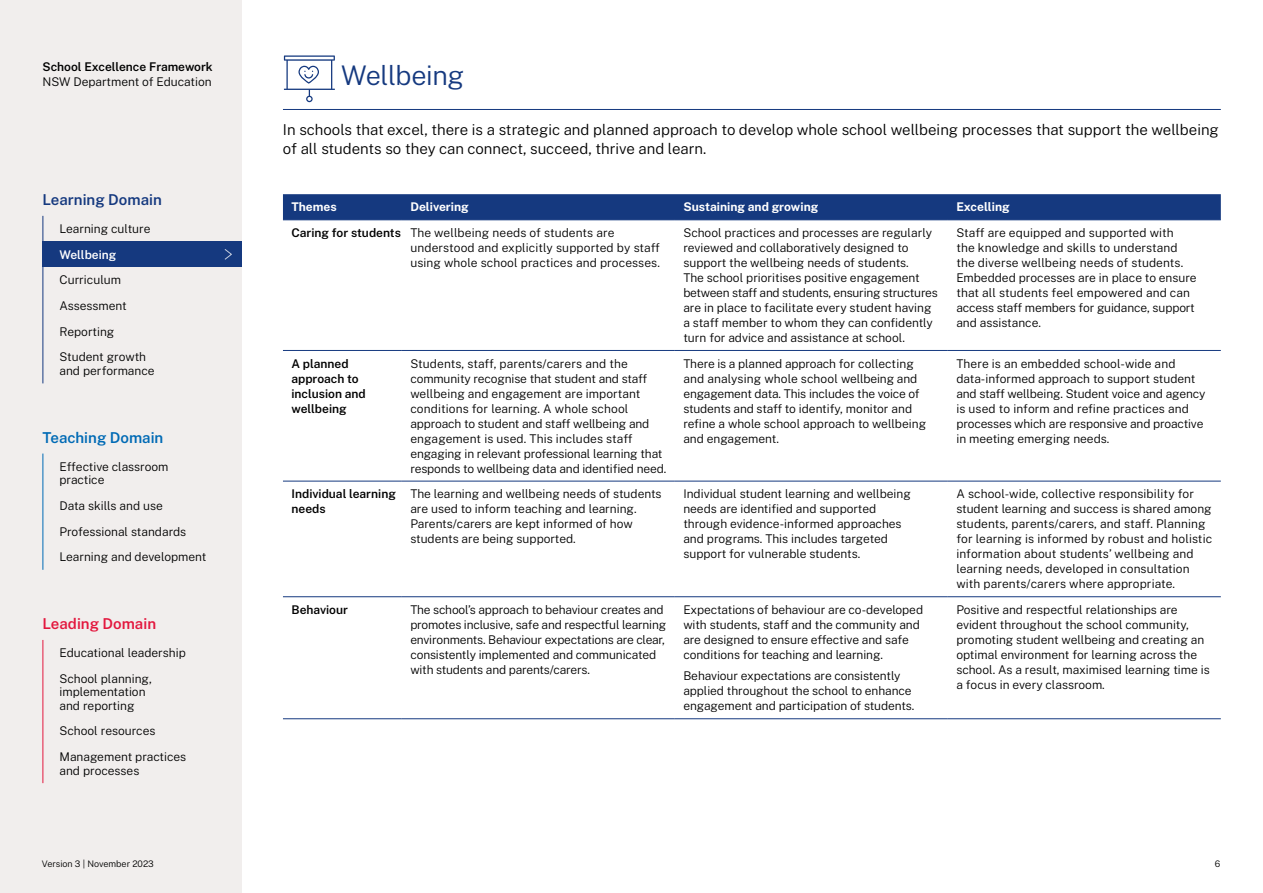
<style>
.page{position:relative;width:1263px;height:893px;background:#fff}
.page>*{position:absolute;margin:0;border:0;box-sizing:border-box;transform-origin:0 0}
.t1{font:300 27px "Public Sans";letter-spacing:-.015em;color:#15397f}
.t2{font:300 15px/18.3px "Public Sans";color:#000}
.t3{font:600 15px "Public Sans";color:#15397f}
.t4{font:600 15px "Public Sans";color:#006ab5}
.t5{font:600 15px "Public Sans";color:#e3173e}
.t6{font:300 12px/15px "Public Sans";color:#000}
.t7{font:600 12px/15px "Public Sans";color:#000}
.t8{font:700 12px "Public Sans";color:#fff}
.t9{font:600 12px "Public Sans";color:#fff}
.t10{font:300 9px "Public Sans";color:#000}
.s1{font-weight:600}
</style>
<div class="page">
<div style="left:0;top:0;width:242px;height:893px;background:#f1eeed"></div>
<hr style="left:283px;top:109px;width:938px;height:1px;background:#15397f">
<hr style="left:43px;top:216px;width:1px;height:167px;background:#15397f">
<hr style="left:43px;top:454px;width:1px;height:116px;background:#006ab5">
<hr style="left:43px;top:640px;width:1px;height:143px;background:#e3173e">
<svg style="left:284px;top:55px;width:51px;height:47px"></svg>
<svg style="left:283px;top:194px;width:938px;height:26px;background:#173a80"></svg>
<hr style="left:283px;top:220px;width:119px;height:1px;background:#15397f">
<hr style="left:402px;top:220px;width:273px;height:1px;background:#15397f">
<hr style="left:675px;top:220px;width:273px;height:1px;background:#15397f">
<hr style="left:948px;top:220px;width:273px;height:1px;background:#15397f">
<hr style="left:283px;top:350px;width:119px;height:1px;background:#15397f">
<hr style="left:402px;top:350px;width:273px;height:1px;background:#15397f">
<hr style="left:675px;top:350px;width:273px;height:1px;background:#15397f">
<hr style="left:948px;top:350px;width:273px;height:1px;background:#15397f">
<hr style="left:283px;top:481px;width:119px;height:1px;background:#15397f">
<hr style="left:402px;top:481px;width:273px;height:1px;background:#15397f">
<hr style="left:675px;top:481px;width:273px;height:1px;background:#15397f">
<hr style="left:948px;top:481px;width:273px;height:1px;background:#15397f">
<hr style="left:283px;top:596px;width:119px;height:1px;background:#15397f">
<hr style="left:402px;top:596px;width:273px;height:1px;background:#15397f">
<hr style="left:675px;top:596px;width:273px;height:1px;background:#15397f">
<hr style="left:948px;top:596px;width:273px;height:1px;background:#15397f">
<hr style="left:283px;top:718px;width:119px;height:1px;background:#15397f">
<hr style="left:402px;top:718px;width:273px;height:1px;background:#15397f">
<hr style="left:675px;top:718px;width:273px;height:1px;background:#15397f">
<hr style="left:948px;top:718px;width:273px;height:1px;background:#15397f">
<div style="left:43px;top:241px;width:199px;height:26px;background:#15397f"></div>
<svg style="left:224px;top:249px;width:8px;height:11px"></svg>
<p class="t7" style="left:43px;top:59px;width:172px">School Excellence Framework</p>
<p class="t6" style="left:43px;top:74px;width:171px">NSW Department of Education</p>
<p class="t3" style="left:43px;top:190px;width:121px">Learning Domain</p>
<p class="t6" style="left:60px;top:221px;width:92px">Learning culture</p>
<p class="t9" style="left:60px;top:246px;width:58px">Wellbeing</p>
<p class="t6" style="left:60px;top:267px;width:69px;line-height:25.7px">Curriculum<br>Assessment<br>Reporting</p>
<p class="t6" style="left:60px;top:350px;width:97px;line-height:13.5px">Student growth and performance</p>
<p class="t4" style="left:43px;top:427px;width:122px">Teaching Domain</p>
<p class="t6" style="left:60px;top:459px;width:110px;line-height:13.5px">Effective classroom practice</p>
<p class="t6" style="left:60px;top:492px;width:148px;line-height:25.7px">Data skills and use<br>Professional standards<br>Learning and development</p>
<p class="t5" style="left:43px;top:614px;width:115px">Leading Domain</p>
<p class="t6" style="left:60px;top:645px;width:128px">Educational leadership</p>
<p class="t6" style="left:60px;top:671px;width:94px;line-height:13.5px">School planning, implementation and reporting</p>
<p class="t6" style="left:60px;top:718px;width:128px;line-height:25.7px">School resources<br>Management practices</p>
<p class="t6" style="left:60px;top:762px;width:81px">and processes</p>
<h1 class="t1" style="left:341px;top:57px;width:125px">Wellbeing</h1>
<p class="t2" style="left:283px;top:120px;width:937px">In schools that excel, there is a strategic and planned approach to develop whole school wellbeing processes that support the wellbeing of all students so they can connect, succeed, thrive and learn.</p>
<p class="t8" style="left:291px;top:199px;width:47px">Themes</p>
<p class="t8" style="left:410px;top:199px;width:60px">Delivering</p>
<p class="t8" style="left:683px;top:199px;width:136px">Sustaining and growing</p>
<p class="t8" style="left:956px;top:199px;width:55px">Excelling</p>
<p class="t6" style="left:410px;top:225px;width:251px;text-indent:-119px"><span class="s1">Caring for students</span> The wellbeing needs of students are understood and explicitly supported by staff using whole school practices and processes.</p>
<p class="t6" style="left:683px;top:225px;width:256px">School practices and processes are regularly reviewed and collaboratively designed to support the wellbeing needs of students.<br>The school prioritises positive engagement between staff and students, ensuring structures are in place to facilitate every student having a staff member to whom they can confidently turn for advice and assistance at school.</p>
<p class="t6" style="left:956px;top:225px;width:242px">Staff are equipped and supported with<br>the knowledge and skills to understand the diverse wellbeing needs of students.<br>Embedded processes are in place to ensure that all students feel empowered and can access staff members for guidance, support and assistance.</p>
<p class="t7" style="left:291px;top:355px;width:76px">A planned approach to inclusion and wellbeing</p>
<p class="t6" style="left:410px;top:355px;width:257px">Students, staff, parents/carers and the community recognise that student and staff wellbeing and engagement are important conditions for learning. A whole school approach to student and staff wellbeing and engagement is used. This includes staff engaging in relevant professional learning that responds to wellbeing data and identified need.</p>
<p class="t6" style="left:683px;top:355px;width:244px">There is a planned approach for collecting and analysing whole school wellbeing and engagement data. This includes the voice of students and staff to identify, monitor and refine a whole school approach to wellbeing and engagement.</p>
<p class="t6" style="left:956px;top:355px;width:251px">There is an embedded school-wide and data-informed approach to support student and staff wellbeing. Student voice and agency is used to inform and refine practices and processes which are responsive and proactive in meeting emerging needs.</p>
<p class="t7" style="left:291px;top:486px;width:106px">Individual learning needs</p>
<p class="t6" style="left:410px;top:486px;width:253px">The learning and wellbeing needs of students are used to inform teaching and learning.<br>Parents/carers are kept informed of how students are being supported.</p>
<p class="t6" style="left:683px;top:486px;width:229px">Individual student learning and wellbeing needs are identified and supported through evidence-informed approaches and programs. This includes targeted support for vulnerable students.</p>
<p class="t6" style="left:956px;top:486px;width:257px">A school-wide, collective responsibility for student learning and success is shared among students, parents/carers, and staff. Planning for learning is informed by robust and holistic information about students’ wellbeing and learning needs, developed in consultation with parents/carers where appropriate.</p>
<p class="t7" style="left:291px;top:602px;width:58px">Behaviour</p>
<p class="t6" style="left:410px;top:602px;width:257px">The school’s approach to behaviour creates and promotes inclusive, safe and respectful learning environments. Behaviour expectations are clear, consistently implemented and communicated with students and parents/carers.</p>
<p class="t6" style="left:683px;top:602px;width:241px">Expectations of behaviour are co-developed with students, staff and the community and are designed to ensure effective and safe conditions for teaching and learning.</p>
<p class="t6" style="left:956px;top:602px;width:255px">Positive and respectful relationships are evident throughout the school community, promoting student wellbeing and creating an optimal environment for learning across the school. As a result, maximised learning time is a focus in every classroom.</p>
<p class="t6" style="left:683px;top:668px;width:233px">Behaviour expectations are consistently applied throughout the school to enhance engagement and participation of students.</p>
<p class="t10" style="left:42px;top:858px;width:114px">Version 3 | November 2023</p>
<p class="t10" style="left:1215px;top:858px;width:7px">6</p>
</div>
